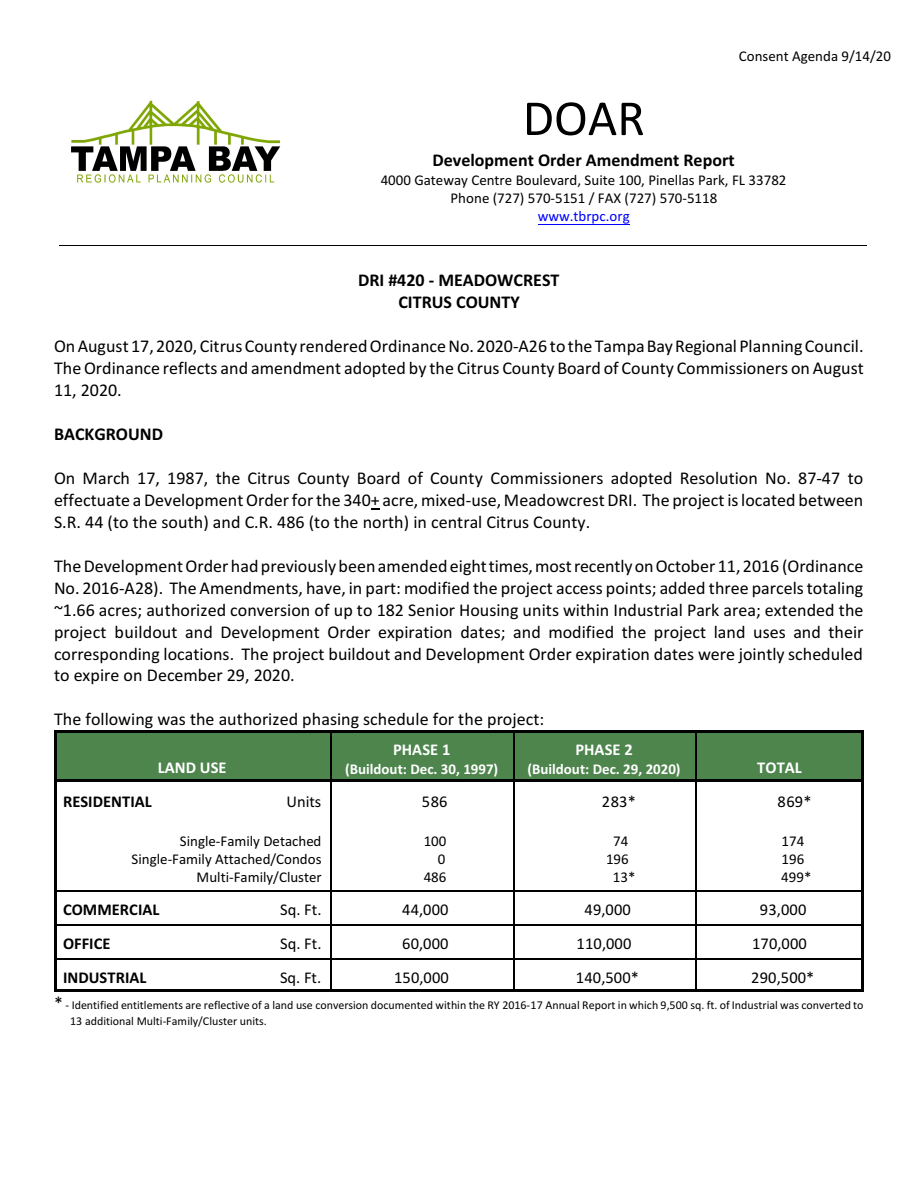
<style>
.page{position:relative;width:918px;height:1188px;background:#fff}
.page>*{position:absolute;margin:0;border:0;box-sizing:border-box;transform-origin:0 0}
.t1{font:51px "Calibri";color:#000}
.t2{font:18px/21.9px "Calibri";color:#000;text-align:justify}
.t3{font:700 18px/21.9px "Calibri";color:#000;text-align:center}
.t4{font:16.5px "Calibri";letter-spacing:.005em;color:#000}
.t5{font:700 16.5px "Calibri";letter-spacing:.005em;color:#000}
.t6{font:700 16.5px "Calibri";color:#fff}
.t7{font:15px/18.1px "Calibri";color:#000;text-align:center}
.t8{font:700 15px "Calibri";color:#fff}
.t9{font:15px "Calibri";color:#00f}
.t10{font:12px/16.4px "Calibri";color:#000}
.s1{font-size:18px}
</style>
<div class="page">
<div style="left:54px;top:730px;width:277px;height:52px;background:#4d854d"></div>
<hr style="left:54px;top:730px;width:3px;height:52px;background:#000">
<hr style="left:54px;top:730px;width:277px;height:3px;background:#000">
<hr style="left:54px;top:779px;width:277px;height:3px;background:#000">
<div style="left:331px;top:730px;width:182px;height:52px;background:#4d854d"></div>
<hr style="left:331px;top:730px;width:1px;height:52px;background:#000">
<hr style="left:331px;top:730px;width:182px;height:3px;background:#000">
<hr style="left:331px;top:779px;width:182px;height:3px;background:#000">
<div style="left:513px;top:730px;width:182px;height:52px;background:#4d854d"></div>
<hr style="left:513px;top:730px;width:1px;height:52px;background:#000">
<hr style="left:513px;top:730px;width:182px;height:3px;background:#000">
<hr style="left:513px;top:779px;width:182px;height:3px;background:#000">
<div style="left:695px;top:730px;width:169px;height:52px;background:#4d854d"></div>
<hr style="left:695px;top:730px;width:2px;height:52px;background:#000">
<hr style="left:861px;top:730px;width:3px;height:52px;background:#000">
<hr style="left:695px;top:730px;width:169px;height:3px;background:#000">
<hr style="left:695px;top:779px;width:169px;height:3px;background:#000">
<hr style="left:54px;top:782px;width:3px;height:109px;background:#000">
<hr style="left:331px;top:782px;width:1px;height:109px;background:#000">
<hr style="left:513px;top:782px;width:1px;height:109px;background:#000">
<hr style="left:695px;top:782px;width:2px;height:109px;background:#000">
<hr style="left:861px;top:782px;width:3px;height:109px;background:#000">
<hr style="left:54px;top:891px;width:3px;height:33px;background:#000">
<hr style="left:54px;top:891px;width:277px;height:1px;background:#000">
<hr style="left:331px;top:891px;width:1px;height:33px;background:#000">
<hr style="left:331px;top:891px;width:182px;height:1px;background:#000">
<hr style="left:513px;top:891px;width:1px;height:33px;background:#000">
<hr style="left:513px;top:891px;width:182px;height:1px;background:#000">
<hr style="left:695px;top:891px;width:2px;height:33px;background:#000">
<hr style="left:861px;top:891px;width:3px;height:33px;background:#000">
<hr style="left:695px;top:891px;width:169px;height:1px;background:#000">
<hr style="left:54px;top:924px;width:3px;height:34px;background:#000">
<hr style="left:54px;top:924px;width:277px;height:2px;background:#000">
<hr style="left:331px;top:924px;width:1px;height:34px;background:#000">
<hr style="left:331px;top:924px;width:182px;height:2px;background:#000">
<hr style="left:513px;top:924px;width:1px;height:34px;background:#000">
<hr style="left:513px;top:924px;width:182px;height:2px;background:#000">
<hr style="left:695px;top:924px;width:2px;height:34px;background:#000">
<hr style="left:861px;top:924px;width:3px;height:34px;background:#000">
<hr style="left:695px;top:924px;width:169px;height:2px;background:#000">
<hr style="left:54px;top:958px;width:3px;height:34px;background:#000">
<hr style="left:54px;top:958px;width:277px;height:1px;background:#000">
<hr style="left:54px;top:989px;width:277px;height:3px;background:#000">
<hr style="left:331px;top:958px;width:1px;height:34px;background:#000">
<hr style="left:331px;top:958px;width:182px;height:1px;background:#000">
<hr style="left:331px;top:989px;width:182px;height:3px;background:#000">
<hr style="left:513px;top:958px;width:1px;height:34px;background:#000">
<hr style="left:513px;top:958px;width:182px;height:1px;background:#000">
<hr style="left:513px;top:989px;width:182px;height:3px;background:#000">
<hr style="left:695px;top:958px;width:2px;height:34px;background:#000">
<hr style="left:861px;top:958px;width:3px;height:34px;background:#000">
<hr style="left:695px;top:958px;width:169px;height:1px;background:#000">
<hr style="left:695px;top:989px;width:169px;height:3px;background:#000">
<hr style="left:538px;top:224px;width:92px;height:1px;background:#00f">
<svg style="left:371px;top:508px;width:9px;height:2px"></svg>
<hr style="left:60px;top:245px;width:807px;height:1px;background:#000">
<img style="left:71px;top:100px;width:210px;height:83px">
<p class="t7" style="left:739px;top:49px;width:154px">Consent Agenda 9/14/20</p>
<h1 class="t1" style="left:523px;top:97px;width:124px">DOAR</h1>
<p class="t3" style="left:433px;top:150px;width:304px">Development Order Amendment Report</p>
<p class="t7" style="left:381px;top:172px;width:407px">4000 Gateway Centre Boulevard, Suite 100, Pinellas Park, FL 33782<br>Phone (727) 570-5151 / FAX (727) 570-5118</p>
<p class="t9" style="left:538px;top:210px;width:93px">www.tbrpc.org</p>
<p class="t3" style="left:358px;top:271px;width:203px">DRI #420 - MEADOWCREST<br>CITRUS COUNTY</p>
<p class="t2" style="left:54px;top:337px;width:811px">OnAugust 17, 2020, Citrus County renderedOrdinance No. 2020-A26 to the TampaBayRegional Planning Council.<br>The Ordinance reflects and amendment adopted by the Citrus County Board of County Commissioners on August 11, 2020.</p>
<p class="t3" style="left:54px;top:424px;width:111px">BACKGROUND</p>
<p class="t2" style="left:54px;top:468px;width:811px">On March 17, 1987, the Citrus County Board of County Commissioners adopted Resolution No. 87-47 to effectuate a Development Order for the 340+ acre, mixed-use, MeadowcrestDRI. The project is located between S.R. 44 (to the south) and C.R. 486 (to the north) in central Citrus County.</p>
<p class="t2" style="left:54px;top:556px;width:811px">The DevelopmentOrder had previously been amended eighttimes,mostrecentlyonOctober 11, 2016 (Ordinance No. 2016-A28). The Amendments, have, in part: modified the project access points; added three parcels totaling ~1.66 acres; authorized conversion of up to 182 Senior Housing units within Industrial Park area; extended the project buildout and Development Order expiration dates; and modified the project land uses and their corresponding locations. The project buildout and Development Order expiration dates were jointly scheduled to expire on December 29, 2020.</p>
<p class="t2" style="left:54px;top:710px;width:492px">The following was the authorized phasing schedule for the project:</p>
<p class="t6" style="left:158px;top:761px;width:70px">LAND USE</p>
<p class="t6" style="left:393px;top:743px;width:59px">PHASE 1</p>
<p class="t8" style="left:345px;top:763px;width:155px">(Buildout: Dec. 30, 1997)</p>
<p class="t6" style="left:575px;top:743px;width:59px">PHASE 2</p>
<p class="t8" style="left:527px;top:763px;width:155px">(Buildout: Dec. 29, 2020)</p>
<p class="t6" style="left:757px;top:761px;width:46px">TOTAL</p>
<p class="t5" style="left:63px;top:795px;width:90px">RESIDENTIAL</p>
<p class="t4" style="left:286px;top:795px;width:36px">Units</p>
<p class="t7" style="left:132px;top:833px;width:192px;text-align:right">Single-Family Detached<br>Single-Family Attached/Condos<br>Multi-Family/Cluster</p>
<p class="t4" style="left:422px;top:795px;width:27px">586</p>
<p class="t7" style="left:424px;top:833px;width:24px;text-align:right">100<br>0<br>486</p>
<p class="t4" style="left:602px;top:795px;width:35px">283*</p>
<p class="t7" style="left:606px;top:833px;width:31px">74<br>196<br>13*</p>
<p class="t4" style="left:777px;top:795px;width:36px">869*</p>
<p class="t7" style="left:781px;top:833px;width:32px;text-align:left">174<br>196<br>499*</p>
<p class="t5" style="left:63px;top:903px;width:98px">COMMERCIAL</p>
<p class="t4" style="left:280px;top:903px;width:43px">Sq. Ft.</p>
<p class="t4" style="left:402px;top:903px;width:48px">44,000</p>
<p class="t4" style="left:584px;top:903px;width:48px">49,000</p>
<p class="t4" style="left:760px;top:903px;width:48px">93,000</p>
<p class="t5" style="left:63px;top:937px;width:49px">OFFICE</p>
<p class="t4" style="left:280px;top:937px;width:43px">Sq. Ft.</p>
<p class="t4" style="left:402px;top:937px;width:48px">60,000</p>
<p class="t4" style="left:577px;top:937px;width:56px">110,000</p>
<p class="t4" style="left:752px;top:937px;width:56px">170,000</p>
<p class="t5" style="left:63px;top:970px;width:85px">INDUSTRIAL</p>
<p class="t4" style="left:280px;top:970px;width:43px">Sq. Ft.</p>
<p class="t4" style="left:394px;top:970px;width:56px">150,000</p>
<p class="t4" style="left:576px;top:970px;width:65px">140,500*</p>
<p class="t4" style="left:751px;top:970px;width:65px">290,500*</p>
<p class="t10" style="left:70px;top:998px;width:795px;text-indent:-16px"><span class="s1">*</span> - Identified entitlements are reflective of a land use conversion documented within the RY 2016-17 Annual Report in which 9,500 sq. ft. of Industrial was converted to<br>13 additional Multi-Family/Cluster units.</p>
</div>
